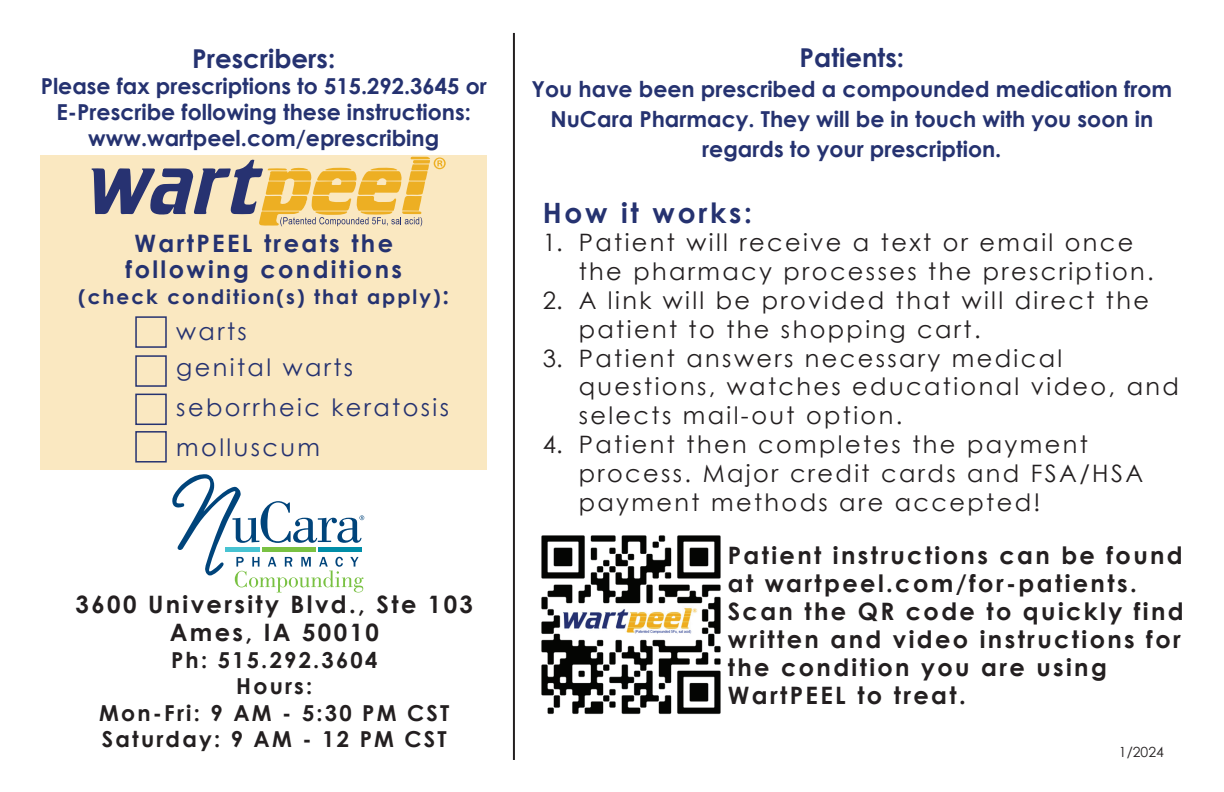
<style>
.page{position:relative;width:1224px;height:792px;background:#fff}
.page>*{position:absolute;margin:0;border:0;box-sizing:border-box;transform-origin:0 0}
.t1{font:700 28px "Century Gothic";letter-spacing:.1em;color:#253270}
.t2{font:700 26px "Century Gothic";color:#253270}
.t3{font:24px/28.8px "Century Gothic";letter-spacing:.1em;color:#231f20}
.t4{font:700 24px/28px "Century Gothic";letter-spacing:.1em;color:#231f20;text-align:center}
.t5{font:24px/36px "Century Gothic";letter-spacing:.1em;color:#253270}
.t6{font:700 24px/26px "Century Gothic";letter-spacing:.1em;color:#253270;text-align:center}
.t7{font:700 22px/26px "Century Gothic";color:#253270;text-align:center}
.t8{font:700 22px/26.4px "Century Gothic";letter-spacing:.1em;color:#231f20;text-align:center}
.t9{font:700 20px "Century Gothic";letter-spacing:.1em;color:#253270}
.t10{font:14px "Century Gothic";color:#231f20}
.s1{font-size:24px}
</style>
<div class="page">
<svg style="left:172px;top:474px;width:192px;height:119px"></svg>
<hr style="left:513px;top:33px;width:2px;height:727px;background:#231f20">
<img style="left:541px;top:535px;width:180px;height:179px">
<div style="left:40px;top:155px;width:447px;height:314px;background:#fae8c1"></div>
<svg style="left:91px;top:157px;width:355px;height:69px"></svg>
<div style="left:135px;top:316px;width:32px;height:32px;border:2px solid #253270"></div>
<div style="left:135px;top:355px;width:32px;height:32px;border:2px solid #253270"></div>
<div style="left:135px;top:394px;width:32px;height:31px;border:2px solid #253270"></div>
<div style="left:135px;top:431px;width:32px;height:32px;border:2px solid #253270"></div>
<p class="t2" style="left:192px;top:38px;width:145px">Prescribers:</p>
<p class="t7" style="left:41px;top:72px;width:448px">Please fax prescriptions to 515.292.3645 or<br>E-Prescribe following these instructions: www.wartpeel.com/eprescribing</p>
<p class="t6" style="left:126px;top:229px;width:278px">WartPEEL treats the following conditions</p>
<p class="t9" style="left:78px;top:281px;width:373px">(check condition(s) that apply)<span class="s1">:</span></p>
<p class="t5" style="left:176px;top:313px;width:178px">warts<br>genital warts</p>
<p class="t5" style="left:176px;top:387px;width:274px;line-height:40px">seborrheic keratosis molluscum</p>
<p class="t4" style="left:76px;top:588px;width:399px;line-height:28.8px">3600 University Blvd., Ste 103<br>Ames, IA 50010</p>
<p class="t8" style="left:99px;top:646px;width:352px">Ph: 515.292.3604<br>Hours:<br>Mon-Fri: 9 AM - 5:30 PM CST<br>Saturday: 9 AM - 12 PM CST</p>
<p class="t2" style="left:800px;top:38px;width:106px">Patients:</p>
<p class="t7" style="left:532px;top:73px;width:642px;line-height:30px">You have been prescribed a compounded medication from<br>NuCara Pharmacy. They will be in touch with you soon in regards to your prescription.</p>
<p class="t1" style="left:543px;top:191px;width:211px">How it works:</p>
<p class="t3" style="left:579px;top:228px;width:577px;text-indent:-36px">1. Patient will receive a text or email once the pharmacy processes the prescription.</p>
<p class="t3" style="left:579px;top:286px;width:572px;text-indent:-36px">2. A link will be provided that will direct the patient to the shopping cart.</p>
<p class="t3" style="left:579px;top:343px;width:602px;text-indent:-36px">3. Patient answers necessary medical questions, watches educational video, and selects mail-out option.</p>
<p class="t3" style="left:579px;top:430px;width:566px;text-indent:-36px">4. Patient then completes the payment process. Major credit cards and FSA/HSA payment methods are accepted!</p>
<p class="t4" style="left:728px;top:540px;width:458px;text-align:left">Patient instructions can be found at wartpeel.com/for-patients.<br>Scan the QR code to quickly find written and video instructions for the condition you are using<br>WartPEEL to treat.</p>
<p class="t10" style="left:1119px;top:742px;width:46px">1/2024</p>
</div>
